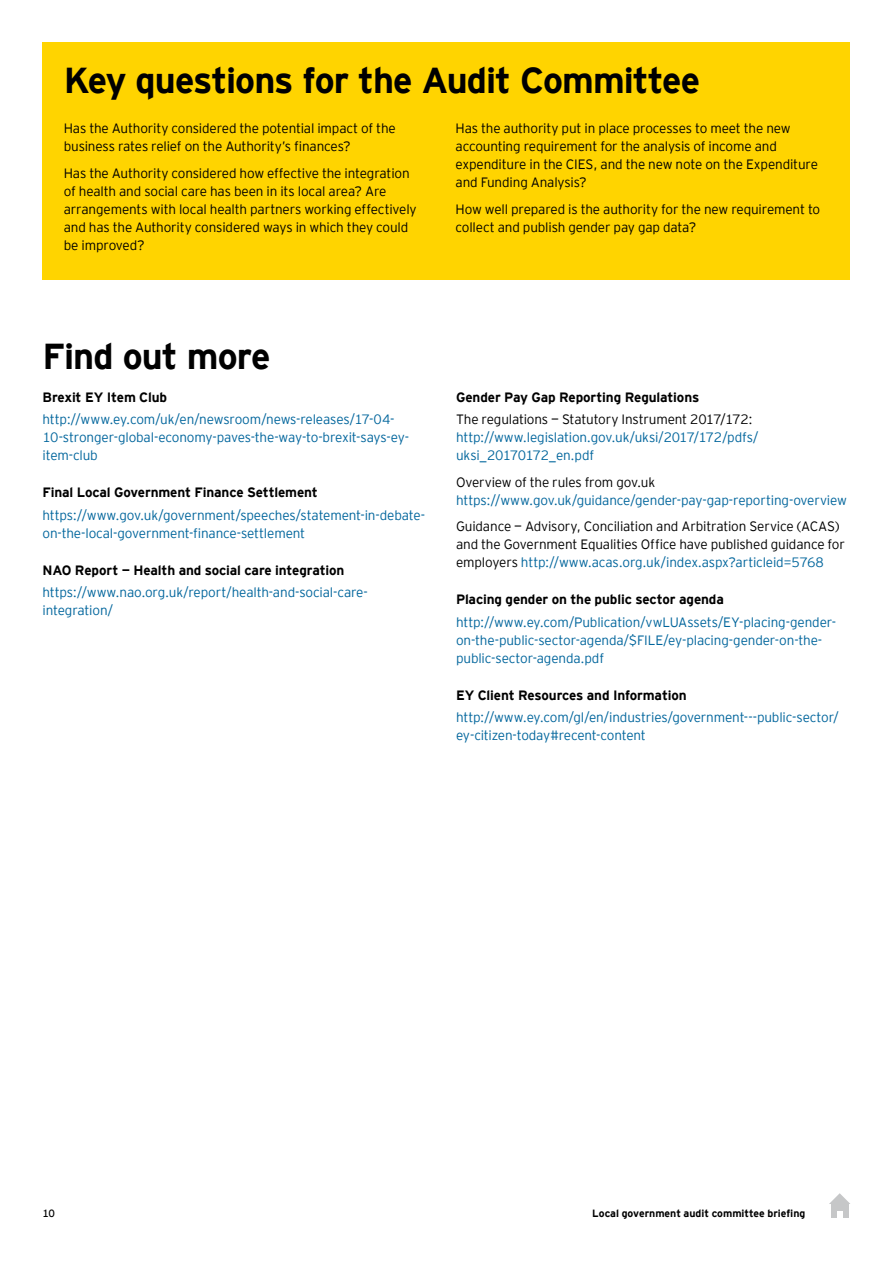
<style>
.page{position:relative;width:893px;height:1263px;background:#fff}
.page>*{position:absolute;margin:0;border:0;box-sizing:border-box;transform-origin:0 0}
.t1{font:700 36px "EY Interstate";letter-spacing:-.025em;color:#000}
.t2{font:300 13.5px/18px "EY Interstate";letter-spacing:-.01em;color:#000}
.t3{font:300 13.5px/18px "EY Interstate";letter-spacing:-.01em;color:#00659c}
.t4{font:700 13.5px "EY Interstate";letter-spacing:-.01em;color:#000}
.t5{font:700 10.5px "EY Interstate";color:#000}
.t6{font:10.5px "EY Interstate";color:#000}
.s1{color:#00659c}
</style>
<div class="page">
<div style="left:831px;top:1203px;width:17px;height:14px;background:#c6c7c8"></div>
<svg style="left:837px;top:1211px;width:5px;height:6px"></svg>
<svg style="left:829px;top:1193px;width:21px;height:11px"></svg>
<div style="left:43px;top:43px;width:807px;height:237px;background:#ffd400"></div>
<h1 class="t1" style="left:64px;top:54px;width:638px">Key questions for the Audit Committee</h1>
<p class="t2" style="left:64px;top:119px;width:334px">Has the Authority considered the potential impact of the business rates relief on the Authority’s finances?</p>
<p class="t2" style="left:64px;top:163px;width:354px">Has the Authority considered how effective the integration of health and social care has been in its local area? Are arrangements with local health partners working effectively and has the Authority considered ways in which they could be improved?</p>
<p class="t2" style="left:456px;top:119px;width:364px">Has the authority put in place processes to meet the new accounting requirement for the analysis of income and expenditure in the CIES, and the new note on the Expenditure and Funding Analysis?</p>
<p class="t2" style="left:456px;top:199px;width:366px">How well prepared is the authority for the new requirement to collect and publish gender pay gap data?</p>
<h1 class="t1" style="left:43px;top:330px;width:229px">Find out more</h1>
<p class="t4" style="left:43px;top:387px;width:126px">Brexit EY Item Club</p>
<p class="t3" style="left:43px;top:410px;width:368px">http://www.ey.com/uk/en/newsroom/news-releases/17-04-<br>10-stronger-global-economy-paves-the-way-to-brexit-says-ey&shy;item‑club</p>
<p class="t4" style="left:43px;top:483px;width:277px">Final Local Government Finance Settlement</p>
<p class="t3" style="left:43px;top:505px;width:384px">https://www.gov.uk/government/speeches/statement-in-debate&shy;on-the-local-government-finance-settlement</p>
<p class="t4" style="left:43px;top:560px;width:303px">NAO Report — Health and social care integration</p>
<p class="t3" style="left:43px;top:582px;width:327px">https://www.nao.org.uk/report/health-and-social-care&shy;integration/</p>
<p class="t4" style="left:456px;top:387px;width:245px">Gender Pay Gap Reporting Regulations</p>
<p class="t2" style="left:456px;top:410px;width:298px">The regulations — Statutory Instrument 2017/172:</p>
<p class="t3" style="left:456px;top:428px;width:304px">http://www.legislation.gov.uk/uksi/2017/172/pdfs/ uksi_20170172_en.pdf</p>
<p class="t2" style="left:456px;top:472px;width:201px">Overview of the rules from gov.uk</p>
<p class="t3" style="left:456px;top:490px;width:392px">https://www.gov.uk/guidance/gender-pay-gap-reporting-overview</p>
<p class="t2" style="left:456px;top:517px;width:390px">Guidance — Advisory, Conciliation and Arbitration Service (ACAS) and the Government Equalities Office have published guidance for employers <span class="s1">http://www.acas.org.uk/index.aspx?articleid=5768</span></p>
<p class="t4" style="left:456px;top:590px;width:269px">Placing gender on the public sector agenda</p>
<p class="t3" style="left:456px;top:612px;width:382px">http://www.ey.com/Publication/vwLUAssets/EY-placing-gender&shy;on-the-public-sector-agenda/$FILE/ey-placing-gender-on-the&shy;public-sector-agenda.pdf</p>
<p class="t4" style="left:456px;top:685px;width:232px">EY Client Resources and Information</p>
<p class="t3" style="left:456px;top:707px;width:384px">http://www.ey.com/gl/en/industries/government---public-sector/ ey-citizen-today#recent-content</p>
<p class="t6" style="left:43px;top:1206px;width:14px">10</p>
<p class="t5" style="left:592px;top:1206px;width:215px">Local government audit committee briefing</p>
</div>
